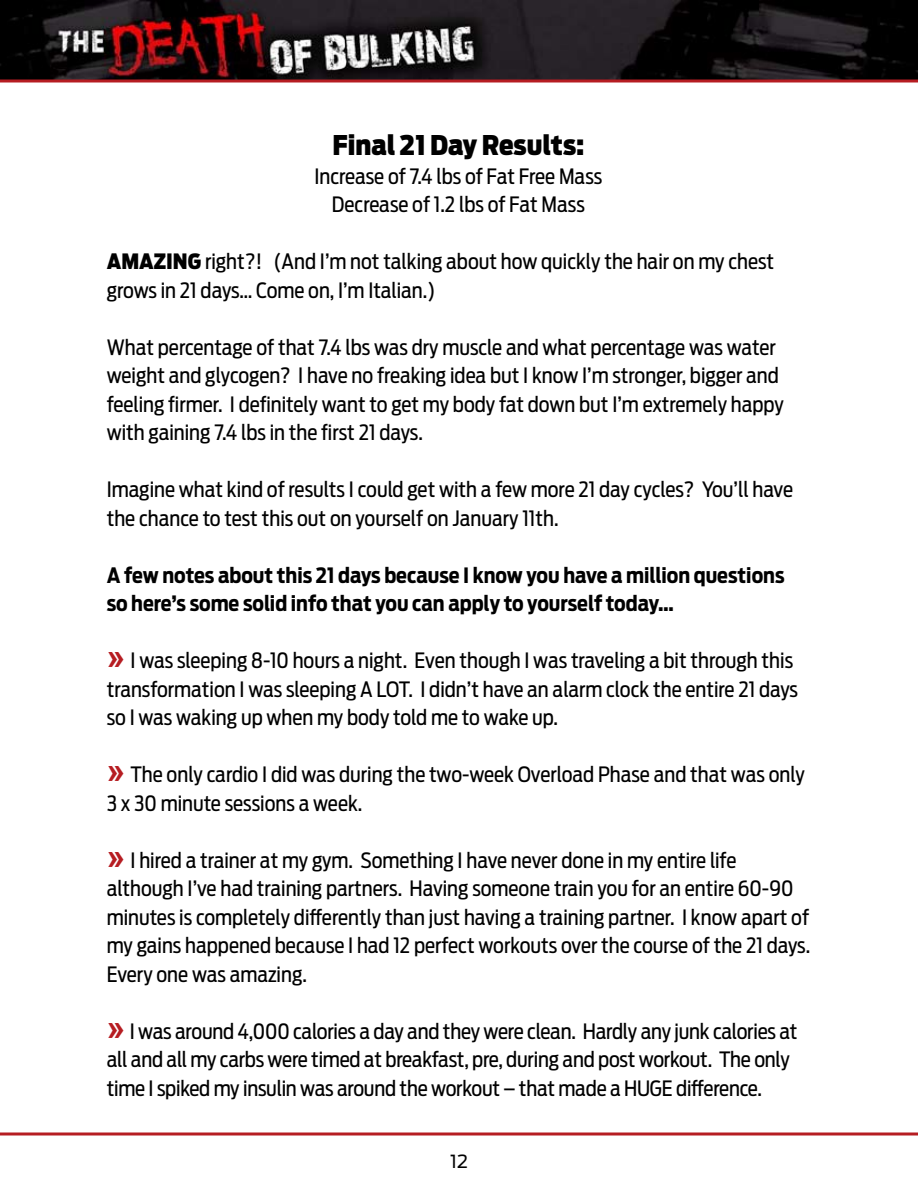
<style>
.page{position:relative;width:918px;height:1188px;background:#fff}
.page>*{position:absolute;margin:0;border:0;box-sizing:border-box;transform-origin:0 0}
.t1{font:900 27px "Antenna Cond";color:#000}
.t2{font:21px/28.5px "Antenna Cond";color:#000}
.t3{font:700 21px/28.5px "Antenna Cond";color:#000}
.t4{font:18px "Antenna";color:#000}
.s1{font-weight:900}
.s2{font-family:"Arial";font-weight:700;font-size:33px;color:#b61d22}
</style>
<div class="page">
<img style="left:0;top:0;width:918px;height:80px">
<hr style="left:0;top:80px;width:918px;height:2px;background:#b61d22">
<svg style="left:0;top:1132px;width:918px;height:4px;background:#c85559"></svg>
<p class="t1" style="left:332px;top:129px;width:254px">Final 21 Day Results:</p>
<p class="t2" style="left:314px;top:162px;width:289px;text-align:center">Increase of 7.4 lbs of Fat Free Mass<br>Decrease of 1.2 lbs of Fat Mass</p>
<p class="t2" style="left:107px;top:248px;width:669px"><span class="s1">AMAZING</span> right?! (And I’m not talking about how quickly the hair on my chest grows in 21 days… Come on, I’m Italian.)</p>
<p class="t2" style="left:107px;top:333px;width:679px">What percentage of that 7.4 lbs was dry muscle and what percentage was water weight and glycogen? I have no freaking idea but I know I’m stronger, bigger and feeling firmer. I definitely want to get my body fat down but I’m extremely happy with gaining 7.4 lbs in the first 21 days.</p>
<p class="t2" style="left:107px;top:476px;width:688px">Imagine what kind of results I could get with a few more 21 day cycles? You’ll have the chance to test this out on yourself on January 11th.</p>
<p class="t3" style="left:107px;top:561px;width:679px">A few notes about this 21 days because I know you have a million questions so here’s some solid info that you can apply to yourself today…</p>
<p class="t2" style="left:107px;top:647px;width:693px"><span class="s2">»</span> I was sleeping 8-10 hours a night. Even though I was traveling a bit through this transformation I was sleeping A LOT. I didn’t have an alarm clock the entire 21 days so I was waking up when my body told me to wake up.</p>
<p class="t2" style="left:107px;top:761px;width:700px"><span class="s2">»</span> The only cardio I did was during the two-week Overload Phase and that was only<br>3 x 30 minute sessions a week.</p>
<p class="t2" style="left:107px;top:846px;width:705px"><span class="s2">»</span> I hired a trainer at my gym. Something I have never done in my entire life although I’ve had training partners. Having someone train you for an entire 60-90 minutes is completely differently than just having a training partner. I know apart of my gains happened because I had 12 perfect workouts over the course of the 21 days.<br>Every one was amazing.</p>
<p class="t2" style="left:107px;top:1017px;width:692px"><span class="s2">»</span> I was around 4,000 calories a day and they were clean. Hardly any junk calories at all and all my carbs were timed at breakfast, pre, during and post workout. The only time I spiked my insulin was around the workout – that made a HUGE difference.</p>
<p class="t4" style="left:450px;top:1151px;width:19px">12</p>
</div>
